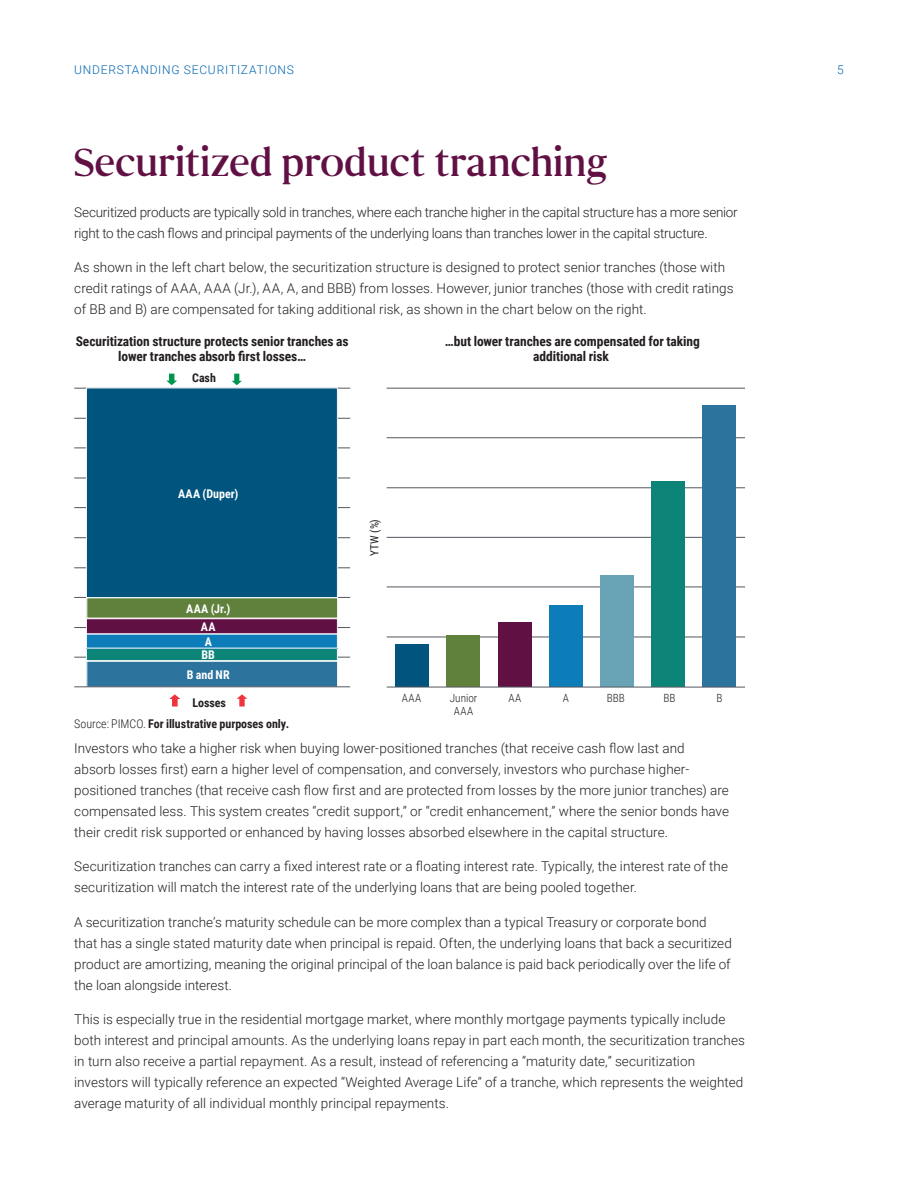
<style>
.page{position:relative;width:918px;height:1188px;background:#fff}
.page>*{position:absolute;margin:0;border:0;box-sizing:border-box;transform-origin:0 0}
.Headline_Sen_R_26_31{font:39px "Senhan";letter-spacing:-.005em;color:#611044}
.Body_Copy_Rob_L_9_14{font:300 13.5px/21px "Roboto";letter-spacing:.005em;color:#231f20}
.Body_Copy_Rob_L_9_14-2{font:300 13.5px/21px "Roboto";letter-spacing:-.02em;color:#231f20}
.Chart_Bold_RobC_B_8_9{font:700 13.5px/15px "Roboto Condensed";letter-spacing:-.005em;color:#231f20;text-align:center}
.Disclosure_RobC_L_8_9{font:700 12px "Roboto Condensed";color:#231f20}
.Chart_Bold_RobC_B_8_9-2{font:700 12px "Roboto Condensed";color:#fff}
.t1{font:300 12px "Roboto";letter-spacing:.065em;color:#0165b1}
.Chart_Bold_RobC_B_8_9-3{font:700 12px "Roboto Condensed";color:#231f20}
.Axis_Label_RobC_L_7_5_8_5{font:300 11.25px/12.8px "Roboto Condensed";color:#231f20;text-align:center}
.Axis_Title_RobC_R_7_5_8_5{font:11.25px "Roboto Condensed";color:#231f20}
.s1{font-weight:300}
</style>
<div class="page">
<hr style="left:74px;top:388px;width:276px;height:1px;background:#52585f">
<hr style="left:74px;top:418px;width:276px;height:1px;background:#52585f">
<hr style="left:74px;top:448px;width:276px;height:1px;background:#52585f">
<hr style="left:74px;top:478px;width:276px;height:1px;background:#52585f">
<hr style="left:74px;top:507px;width:276px;height:1px;background:#52585f">
<hr style="left:74px;top:537px;width:276px;height:1px;background:#52585f">
<hr style="left:74px;top:568px;width:276px;height:1px;background:#52585f">
<hr style="left:74px;top:597px;width:276px;height:1px;background:#52585f">
<hr style="left:74px;top:627px;width:276px;height:1px;background:#52585f">
<hr style="left:74px;top:657px;width:276px;height:1px;background:#52585f">
<div style="left:87px;top:661px;width:251px;height:26px;background:#2c739e"></div>
<div style="left:86px;top:661px;width:252px;height:27px;border:1px solid #fff"></div>
<div style="left:86px;top:648px;width:252px;height:13px;background:#0c8578"></div>
<div style="left:86px;top:648px;width:252px;height:13px;border:1px solid #fff"></div>
<div style="left:86px;top:634px;width:252px;height:14px;background:#0d7dba"></div>
<div style="left:86px;top:619px;width:252px;height:15px;background:#611044"></div>
<div style="left:86px;top:618px;width:252px;height:16px;border:1px solid #fff"></div>
<div style="left:87px;top:598px;width:251px;height:20px;background:#5f813c"></div>
<div style="left:86px;top:597px;width:252px;height:22px;border:1px solid #fff"></div>
<div style="left:86px;top:388px;width:252px;height:210px;background:#00547e"></div>
<div style="left:86px;top:388px;width:252px;height:210px;border:1px solid #fff"></div>
<svg style="left:166px;top:374px;width:11px;height:11px"></svg>
<svg style="left:232px;top:374px;width:10px;height:11px"></svg>
<svg style="left:169px;top:694px;width:11px;height:13px"></svg>
<svg style="left:237px;top:694px;width:10px;height:13px"></svg>
<hr style="left:387px;top:388px;width:358px;height:1px;background:#52585f">
<hr style="left:387px;top:437px;width:358px;height:1px;background:#52585f">
<hr style="left:387px;top:488px;width:358px;height:1px;background:#52585f">
<hr style="left:387px;top:537px;width:358px;height:1px;background:#52585f">
<hr style="left:387px;top:587px;width:358px;height:1px;background:#52585f">
<hr style="left:387px;top:637px;width:358px;height:1px;background:#52585f">
<div style="left:446px;top:635px;width:34px;height:52px;background:#5f813c"></div>
<div style="left:498px;top:622px;width:33px;height:65px;background:#611044"></div>
<div style="left:549px;top:605px;width:34px;height:82px;background:#0d7dba"></div>
<div style="left:600px;top:575px;width:34px;height:112px;background:#68a3b6"></div>
<div style="left:651px;top:482px;width:34px;height:205px;background:#0c8578"></div>
<div style="left:702px;top:406px;width:34px;height:281px;background:#2c739e"></div>
<div style="left:395px;top:644px;width:34px;height:43px;background:#00547e"></div>
<hr style="left:387px;top:687px;width:358px;height:1px;background:#52585f">
<hr style="left:74px;top:686px;width:276px;height:1px;background:#52585f">
<p class="t1" style="left:74px;top:61px;width:221px">UNDERSTANDING SECURITIZATIONS</p>
<p class="t1" style="left:837px;top:61px;width:8px">5</p>
<p class="Headline_Sen_R_26_31" style="left:74px;top:138px;width:535px">Securitized product tranching</p>
<p class="Body_Copy_Rob_L_9_14-2" style="left:74px;top:201px;width:665px">Securitized products are typically sold in tranches, where each tranche higher in the capital structure has a more senior right to the cash flows and principal payments of the underlying loans than tranches lower in the capital structure.</p>
<p class="Body_Copy_Rob_L_9_14" style="left:74px;top:257px;width:661px">As shown in the left chart below, the securitization structure is designed to protect senior tranches (those with credit ratings of AAA, AAA (Jr.), AA, A, and BBB) from losses. However, junior tranches (those with credit ratings of BB and B) are compensated for taking additional risk, as shown in the chart below on the right.</p>
<p class="Chart_Bold_RobC_B_8_9" style="left:76px;top:333px;width:274px">Securitization structure protects senior tranches as lower tranches absorb first losses…</p>
<p class="Chart_Bold_RobC_B_8_9" style="left:445px;top:333px;width:257px">…but lower tranches are compensated for taking additional risk</p>
<p class="Chart_Bold_RobC_B_8_9-3" style="left:192px;top:370px;width:25px">Cash</p>
<p class="Chart_Bold_RobC_B_8_9-2" style="left:178px;top:485px;width:62px">AAA (Duper)</p>
<p class="Chart_Bold_RobC_B_8_9-2" style="left:186px;top:600px;width:46px">AAA (Jr.)</p>
<p class="Chart_Bold_RobC_B_8_9-2" style="left:201px;top:618px;width:16px">AA</p>
<p class="Chart_Bold_RobC_B_8_9-2" style="left:205px;top:633px;width:9px">A</p>
<p class="Chart_Bold_RobC_B_8_9-2" style="left:202px;top:647px;width:15px">BB</p>
<p class="Chart_Bold_RobC_B_8_9-2" style="left:187px;top:666px;width:44px">B and NR</p>
<p class="Axis_Title_RobC_R_7_5_8_5" style="left:367px;top:556px;width:39px;rotate:-90deg">YTW (%)</p>
<p class="Chart_Bold_RobC_B_8_9-3" style="left:192px;top:694px;width:35px">Losses</p>
<p class="Axis_Label_RobC_L_7_5_8_5" style="left:402px;top:692px;width:21px">AAA</p>
<p class="Axis_Label_RobC_L_7_5_8_5" style="left:450px;top:692px;width:29px">Junior<br>AAA</p>
<p class="Axis_Label_RobC_L_7_5_8_5" style="left:509px;top:692px;width:14px">AA</p>
<p class="Axis_Label_RobC_L_7_5_8_5" style="left:563px;top:692px;width:8px">A</p>
<p class="Axis_Label_RobC_L_7_5_8_5" style="left:607px;top:692px;width:20px">BBB</p>
<p class="Axis_Label_RobC_L_7_5_8_5" style="left:664px;top:692px;width:14px">BB</p>
<p class="Axis_Label_RobC_L_7_5_8_5" style="left:716px;top:692px;width:8px">B</p>
<p class="Disclosure_RobC_L_8_9" style="left:74px;top:715px;width:216px"><span class="s1">Source: PIMCO.</span> For illustrative purposes only.</p>
<p class="Body_Copy_Rob_L_9_14" style="left:74px;top:737px;width:656px">Investors who take a higher risk when buying lower-positioned tranches (that receive cash flow last and absorb losses first) earn a higher level of compensation, and conversely, investors who purchase higher&shy;positioned tranches (that receive cash flow first and are protected from losses by the more junior tranches) are compensated less. This system creates “credit support,” or “credit enhancement,” where the senior bonds have their credit risk supported or enhanced by having losses absorbed elsewhere in the capital structure.</p>
<p class="Body_Copy_Rob_L_9_14" style="left:74px;top:855px;width:655px">Securitization tranches can carry a fixed interest rate or a floating interest rate. Typically, the interest rate of the securitization will match the interest rate of the underlying loans that are being pooled together.</p>
<p class="Body_Copy_Rob_L_9_14" style="left:74px;top:911px;width:659px">A securitization tranche’s maturity schedule can be more complex than a typical Treasury or corporate bond that has a single stated maturity date when principal is repaid. Often, the underlying loans that back a securitized product are amortizing, meaning the original principal of the loan balance is paid back periodically over the life of the loan alongside interest.</p>
<p class="Body_Copy_Rob_L_9_14" style="left:74px;top:1008px;width:672px">This is especially true in the residential mortgage market, where monthly mortgage payments typically include both interest and principal amounts. As the underlying loans repay in part each month, the securitization tranches in turn also receive a partial repayment. As a result, instead of referencing a “maturity date,” securitization investors will typically reference an expected “Weighted Average Life” of a tranche, which represents the weighted average maturity of all individual monthly principal repayments.</p>
</div>
